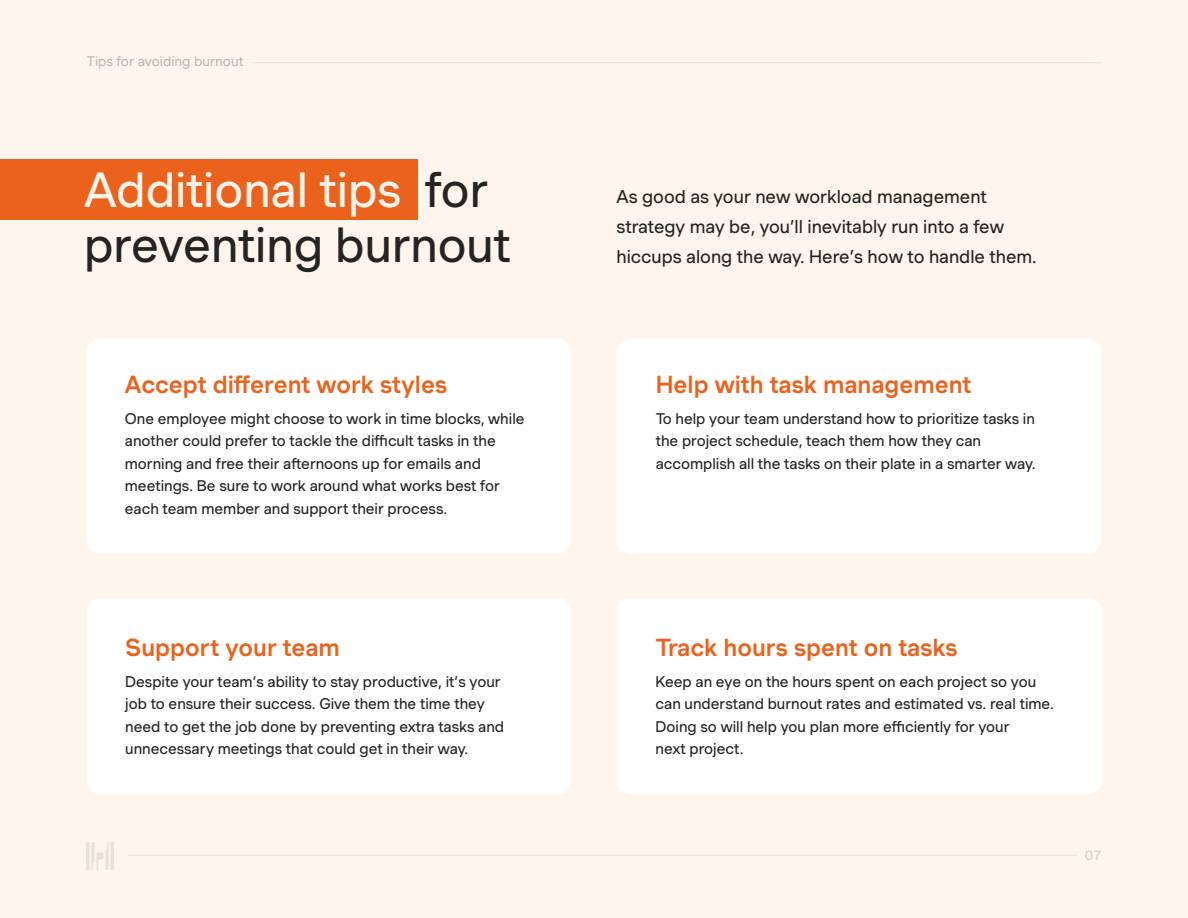
<style>
.page{position:relative;width:1188px;height:918px;background:#fff5ed}
.page>*{position:absolute;margin:0;border:0;box-sizing:border-box;transform-origin:0 0}
.t1{font:48px/55.5px "Muoto";color:#242422}
.t2{font:500 24px "Muoto";color:#eb621d}
.t3{font:18px/30px "Muoto";color:#242422}
.t4{font:15px/22.5px "Muoto";color:#242422}
.t5{font:13.5px "Muoto";color:rgb(36 36 34/.3)}
.t6{font:13.5px "Muoto";color:rgb(36 36 34/.2)}
.s1{color:#fff5ed}
</style>
<div class="page">
<hr style="left:128px;top:855px;width:949px;height:1px;background:#efe6de">
<img style="left:86px;top:843px;width:27px;height:27px">
<hr style="left:86px;top:62px;width:1016px;height:1px;background:#f1e7e0">
<div style="left:72px;top:48px;width:180px;height:27px;background:#fff5ed"></div>
<div style="left:86px;top:339px;width:485px;height:215px;background:#fff;border-radius:14px"></div>
<div style="left:87px;top:598px;width:484px;height:196px;background:#fff;border-radius:13px"></div>
<div style="left:617px;top:339px;width:484px;height:215px;background:#fff;border-radius:14px"></div>
<div style="left:617px;top:598px;width:485px;height:196px;background:#fff;border-radius:13px"></div>
<div style="left:0;top:159px;width:417px;height:61px;background:#eb621d"></div>
<p class="t5" style="left:86px;top:53px;width:159px">Tips for avoiding burnout</p>
<h1 class="t1" style="left:84px;top:162px;width:428px"><span class="s1">Additional tips</span> for preventing burnout</h1>
<h2 class="t2" style="left:125px;top:370px;width:324px">Accept different work styles</h2>
<p class="t4" style="left:125px;top:407px;width:401px">One employee might choose to work in time blocks, while another could prefer to tackle the difficult tasks in the morning and free their afternoons up for emails and meetings. Be sure to work around what works best for each team member and support their process.</p>
<h2 class="t2" style="left:125px;top:633px;width:216px">Support your team</h2>
<p class="t4" style="left:125px;top:670px;width:380px">Despite your team’s ability to stay productive, it’s your job to ensure their success. Give them the time they need to get the job done by preventing extra tasks and unnecessary meetings that could get in their way.</p>
<p class="t3" style="left:617px;top:181px;width:422px">As good as your new workload management strategy may be, you’ll inevitably run into a few hiccups along the way. Here’s how to handle them.</p>
<h2 class="t2" style="left:656px;top:370px;width:317px">Help with task management</h2>
<p class="t4" style="left:656px;top:407px;width:381px">To help your team understand how to prioritize tasks in the project schedule, teach them how they can accomplish all the tasks on their plate in a smarter way.</p>
<h2 class="t2" style="left:656px;top:633px;width:303px">Track hours spent on tasks</h2>
<p class="t4" style="left:656px;top:670px;width:400px">Keep an eye on the hours spent on each project so you can understand burnout rates and estimated vs. real time.<br>Doing so will help you plan more efficiently for your<br>next project.</p>
<p class="t6" style="left:1085px;top:847px;width:18px">07</p>
</div>
